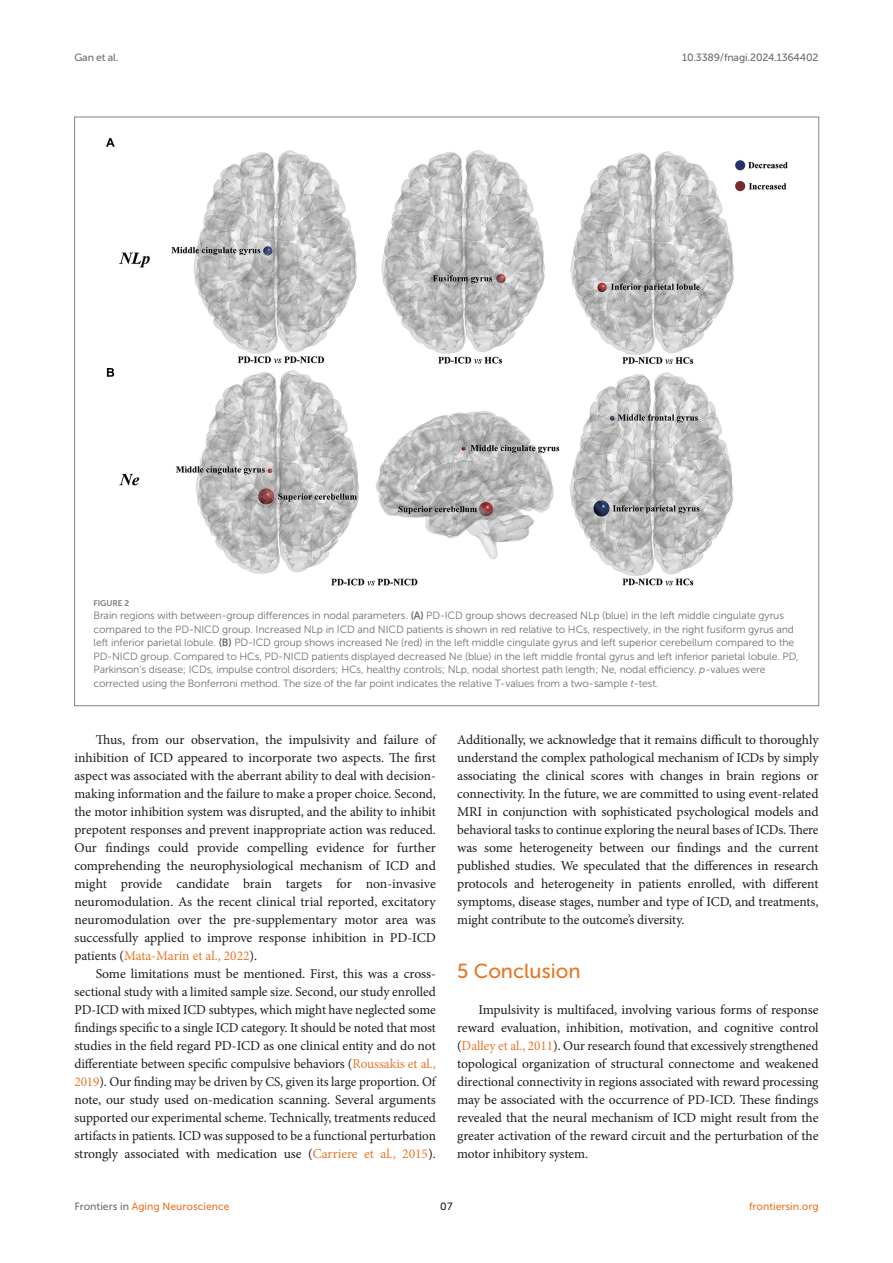
<style>
.page{position:relative;width:893px;height:1263px;background:#fff}
.page>*{position:absolute;margin:0;border:0;box-sizing:border-box;transform-origin:0 0}
.HEAD_1{font:20.25px "Museo Sans 500";color:#e87626}
.TEXT{font:13.5px/18px "Minion Pro";letter-spacing:-.005em;color:#1b1c1b;text-align:justify}
.TEXT_FLUSH{font:13.5px/18px "Minion Pro";letter-spacing:-.01em;color:#1b1c1b;text-align:justify}
.FIG_LEG{font:10.5px/13.5px "Museo Sans 300";letter-spacing:-.01em;color:#706f70}
.t1{font:10.5px "Museo Sans 500";color:#e87626}
.t2{font:10.5px "Museo Sans 500";letter-spacing:-.015em;color:#706f70}
.t3{font:10.5px "Museo Sans 500";color:#1b1c1b}
.FIG_HD{font:8.25px "Museo Sans 700";letter-spacing:-.01em;color:#7e7f7f}
.s1{font-family:"Museo Sans 700"}
.s2{font-style:italic}
.s3{color:#e87626}
.s4{color:#706f70}
</style>
<div class="page">
<img style="left:106px;top:138px;width:682px;height:448px">
<p class="t2" style="left:74px;top:51px;width:46px">Gan et al.</p>
<p class="t2" style="left:682px;top:51px;width:138px">10.3389/fnagi.2024.1364402</p>
<p class="FIG_HD" style="left:94px;top:598px;width:37px">FIGURE 2</p>
<p class="FIG_LEG" style="left:94px;top:609px;width:707px">Brain regions with between-group differences in nodal parameters. <span class="s1">(A)</span> PD-ICD group shows decreased NLp (blue) in the left middle cingulate gyrus compared to the PD-NICD group. Increased NLp in ICD and NICD patients is shown in red relative to HCs, respectively, in the right fusiform gyrus and left inferior parietal lobule. <span class="s1">(B)</span> PD-ICD group shows increased Ne (red) in the left middle cingulate gyrus and left superior cerebellum compared to the PD-NICD group. Compared to HCs, PD-NICD patients displayed decreased Ne (blue) in the left middle frontal gyrus and left inferior parietal lobule. PD, Parkinson’s disease; ICDs, impulse control disorders; HCs, healthy controls; NLp, nodal shortest path length; Ne, nodal efficiency. <span class="s2">p</span>-values were corrected using the Bonferroni method. The size of the far point indicates the relative T-values from a two-sample <span class="s2">t-</span>test.</p>
<p class="TEXT" style="left:74px;top:731px;width:363px;text-indent:21px">Thus, from our observation, the impulsivity and failure of inhibition of ICD appeared to incorporate two aspects. The first aspect was associated with the aberrant ability to deal with decision&shy;making information and the failure to make a proper choice. Second, the motor inhibition system was disrupted, and the ability to inhibit prepotent responses and prevent inappropriate action was reduced.<br>Our findings could provide compelling evidence for further comprehending the neurophysiological mechanism of ICD and might provide candidate brain targets for non-invasive neuromodulation. As the recent clinical trial reported, excitatory neuromodulation over the pre-supplementary motor area was successfully applied to improve response inhibition in PD-ICD patients (<span class="s3">Mata-Marin et al., 2022</span>).</p>
<p class="TEXT" style="left:74px;top:965px;width:363px;text-indent:21px">Some limitations must be mentioned. First, this was a cross&shy;sectional study with a limited sample size. Second, our study enrolled PD-ICD with mixed ICD subtypes, which might have neglected some findings specific to a single ICD category. It should be noted that most studies in the field regard PD-ICD as one clinical entity and do not differentiate between specific compulsive behaviors (<span class="s3">Roussakis et al., 2019</span>). Our finding may be driven by CS, given its large proportion. Of note, our study used on-medication scanning. Several arguments supported our experimental scheme. Technically, treatments reduced artifacts in patients. ICD was supposed to be a functional perturbation strongly associated with medication use (<span class="s3">Carriere et al., 2015</span>).</p>
<p class="TEXT" style="left:457px;top:731px;width:363px">Additionally, we acknowledge that it remains difficult to thoroughly understand the complex pathological mechanism of ICDs by simply associating the clinical scores with changes in brain regions or connectivity. In the future, we are committed to using event-related MRI in conjunction with sophisticated psychological models and behavioral tasks to continue exploring the neural bases of ICDs. There was some heterogeneity between our findings and the current published studies. We speculated that the differences in research protocols and heterogeneity in patients enrolled, with different symptoms, disease stages, number and type of ICD, and treatments, might contribute to the outcome’s diversity.</p>
<p class="HEAD_1" style="left:457px;top:960px;width:125px">5 Conclusion</p>
<p class="TEXT_FLUSH" style="left:457px;top:1001px;width:363px;text-indent:21px">Impulsivity is multifaced, involving various forms of response reward evaluation, inhibition, motivation, and cognitive control (<span class="s3">Dalley et al., 2011</span>). Our research found that excessively strengthened topological organization of structural connectome and weakened directional connectivity in regions associated with reward processing may be associated with the occurrence of PD-ICD. These findings revealed that the neural mechanism of ICD might result from the greater activation of the reward circuit and the perturbation of the motor inhibitory system.</p>
<p class="t1" style="left:74px;top:1200px;width:157px"><span class="s4">Frontiers in</span> Aging Neuroscience</p>
<p class="t3" style="left:440px;top:1200px;width:14px">07</p>
<p class="t1" style="left:749px;top:1200px;width:71px">frontiersin.org</p>
</div>
